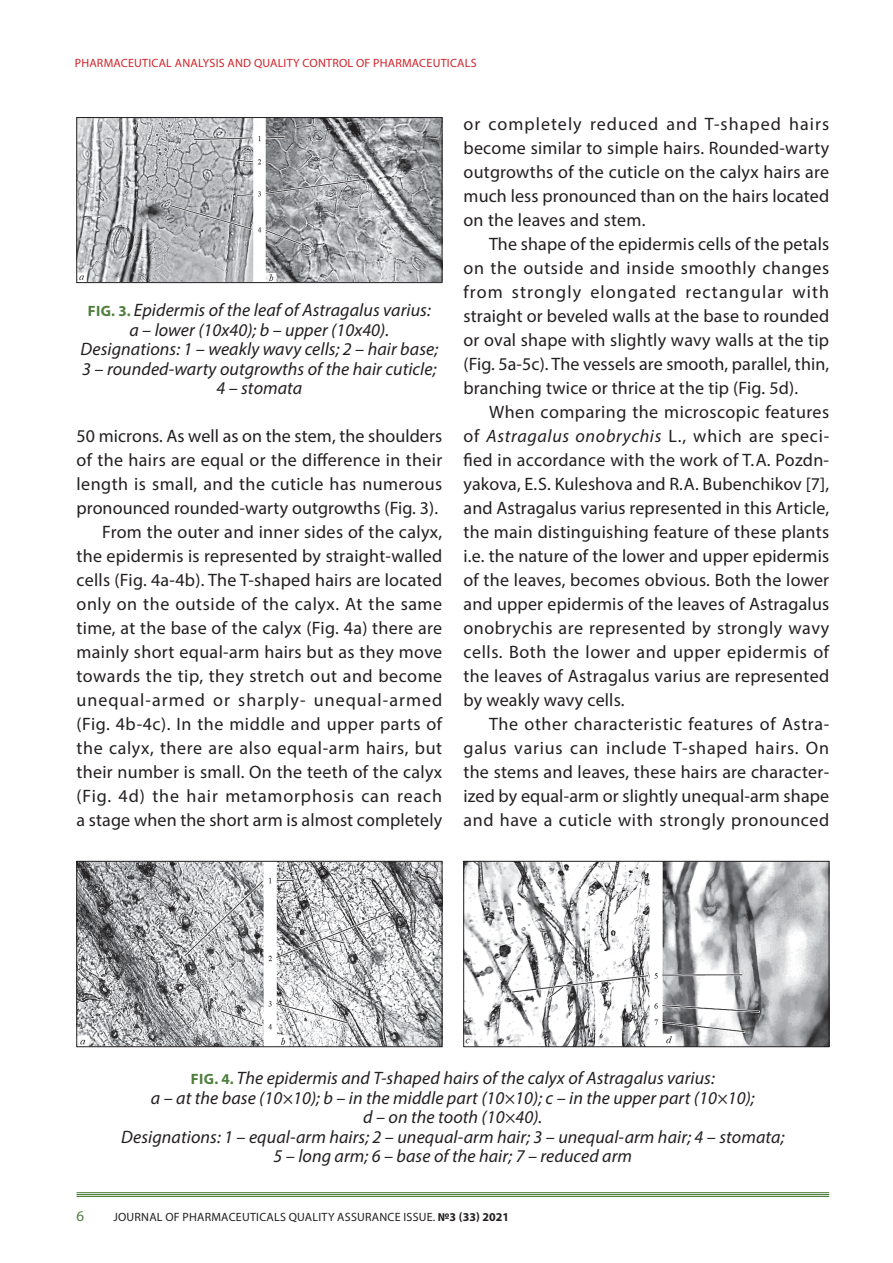
<style>
.page{position:relative;width:893px;height:1263px;background:#fff}
.page>*{position:absolute;margin:0;border:0;box-sizing:border-box;transform-origin:0 0}
.t1{font:18px/24px "Myriad Pro";letter-spacing:.02em;color:#231f20;text-align:justify}
.t2{font:italic 18px/19.5px "Myriad Pro";letter-spacing:.005em;color:#231f20;text-align:center}
.t3{font:15px "Myriad Pro";color:#4f7e3d}
.t4{font:12px "Myriad Pro";letter-spacing:.02em;color:#d1232a}
.t5{font:12px "Myriad Pro";letter-spacing:.02em;color:#231f20}
.s1{font-weight:700;font-style:normal;font-size:15px;color:#4f7e3d}
.s2{font-style:italic}
.s3{font-weight:700}
</style>
<div class="page">
<hr style="left:77px;top:1192px;width:752px;height:1px;background:#4f7e3d">
<hr style="left:77px;top:1194px;width:752px;height:1px;background:#4f7e3d">
<hr style="left:77px;top:1196px;width:752px;height:1px;background:#4f7e3d">
<img style="left:79px;top:863px;width:361px;height:182px">
<div style="left:77px;top:861px;width:365px;height:186px;border:1px solid #231f20"></div>
<img style="left:465px;top:863px;width:362px;height:182px">
<div style="left:463px;top:861px;width:366px;height:186px;border:1px solid #231f20"></div>
<img style="left:79px;top:119px;width:361px;height:162px">
<div style="left:77px;top:117px;width:365px;height:166px;border:1px solid #231f20"></div>
<p class="t4" style="left:75px;top:58px;width:403px">PHARMACEUTICAL ANALYSIS AND QUALITY CONTROL OF PHARMACEUTICALS</p>
<p class="t2" style="left:81px;top:302px;width:359px"><span class="s1">FIG. 3.</span> Epidermis of the leaf of Astragalus varius:<br>а – lower (10х40); b – upper (10х40).<br>Designations: 1 – weakly wavy cells; 2 – hair base; 3 – rounded-warty outgrowths of the hair cuticle; 4 – stomata</p>
<p class="t1" style="left:77px;top:426px;width:367px;text-align:right">50 microns. As well as on the stem, the shoulders of the hairs are equal or the difference in their length is small, and the cuticle has numerous pronounced rounded-warty outgrowths (Fig. 3).<br>From the outer and inner sides of the calyx, the epidermis is represented by straight-walled cells (Fig. 4a-4b). The T-shaped hairs are located only on the outside of the calyx. At the same time, at the base of the calyx (Fig. 4a) there are mainly short equal-arm hairs but as they move towards the tip, they stretch out and become unequal-armed or sharply- unequal-armed (Fig. 4b-4c). In the middle and upper parts of the calyx, there are also equal-arm hairs, but their number is small. On the teeth of the calyx (Fig. 4d) the hair metamorphosis can reach a stage when the short arm is almost completely</p>
<p class="t1" style="left:463px;top:114px;width:367px">or completely reduced and T-shaped hairs become similar to simple hairs. Rounded-warty outgrowths of the cuticle on the calyx hairs are much less pronounced than on the hairs located on the leaves and stem.</p>
<p class="t1" style="left:463px;top:234px;width:367px;text-indent:26px">The shape of the epidermis cells of the petals on the outside and inside smoothly changes from strongly elongated rectangular with straight or beveled walls at the base to rounded or oval shape with slightly wavy walls at the tip (Fig. 5a-5c). The vessels are smooth, parallel, thin, branching twice or thrice at the tip (Fig. 5d).</p>
<p class="t1" style="left:463px;top:402px;width:367px;text-indent:26px">When comparing the microscopic features of <span class="s2">Astragalus onobrychis</span> L., which are speci&shy;fied in accordance with the work of T. A. Pozdn&shy;yakova, E. S. Kuleshova and R. A. Bubenchikov [7], and Astragalus varius represented in this Article, the main distinguishing feature of these plants i.e. the nature of the lower and upper epidermis of the leaves, becomes obvious. Both the lower and upper epidermis of the leaves of Astragalus onobrychis are represented by strongly wavy cells. Both the lower and upper epidermis of the leaves of Astragalus varius are represented by weakly wavy cells.</p>
<p class="t1" style="left:463px;top:714px;width:367px;text-indent:26px">The other characteristic features of Astra&shy;galus varius can include T-shaped hairs. On the stems and leaves, these hairs are character&shy;ized by equal-arm or slightly unequal-arm shape and have a cuticle with strongly pronounced</p>
<p class="t3" style="left:77px;top:1211px;width:9px">6</p>
<p class="t2" style="left:121px;top:1070px;width:665px"><span class="s1">FIG. 4.</span> The epidermis and T-shaped hairs of the calyx of Astragalus varius:<br>a – at the base (10×10); b – in the middle part (10×10); c – in the upper part (10×10);<br>d – on the tooth (10×40).<br>Designations: 1 – equal-arm hairs; 2 – unequal-arm hair; 3 – unequal-arm hair; 4 – stomata; 5 – long arm; 6 – base of the hair; 7 – reduced arm</p>
<p class="t5" style="left:113px;top:1212px;width:397px">JOURNAL OF PHARMACEUTICALS QUALITY ASSURANCE ISSUE. <span class="s3">№3 (33) 2021</span></p>
</div>
